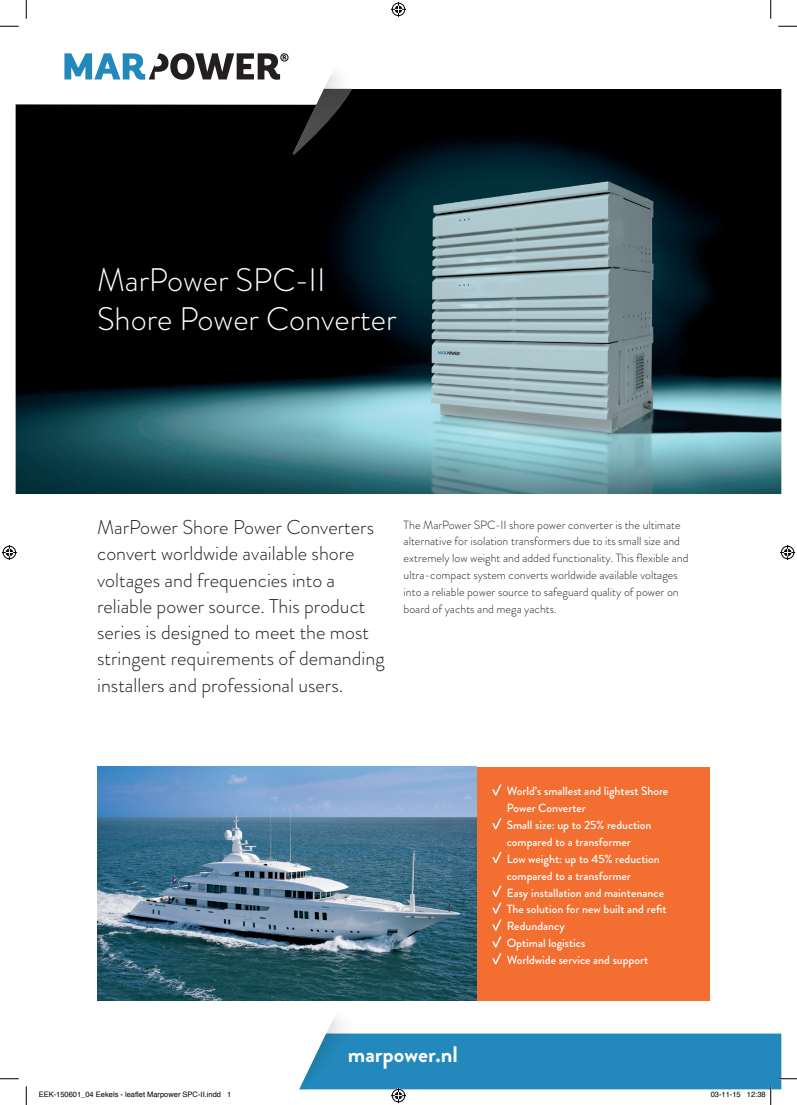
<style>
.page{position:relative;width:797px;height:1105px;background:#fff}
.page>*{position:absolute;margin:0;border:0;box-sizing:border-box;transform-origin:0 0}
.t1{font:300 32.5px/39px "Brandon Grotesque";color:#fff}
.t2{font:700 22.5px "Brandon Grotesque";color:#fff}
.t3{font:300 20px/26.2px "Brandon Grotesque";color:#231f20}
.t4{font:300 11.88px/16.9px "Brandon Grotesque";color:#231f20}
.t5{font:500 11.88px/16.9px "Brandon Grotesque";color:#fff}
.t6{font:7.5px "Helvetica";color:#000}
</style>
<div class="page">
<img style="left:16px;top:89px;width:765px;height:405px">
<img style="left:294px;top:105px;width:58px;height:50px">
<img style="left:293px;top:105px;width:56px;height:49px">
<img style="left:293px;top:105px;width:55px;height:48px">
<img style="left:294px;top:105px;width:53px;height:47px">
<img style="left:294px;top:105px;width:52px;height:45px">
<img style="left:295px;top:105px;width:49px;height:43px">
<img style="left:296px;top:105px;width:47px;height:42px">
<img style="left:296px;top:105px;width:46px;height:41px">
<img style="left:297px;top:105px;width:44px;height:39px">
<img style="left:298px;top:105px;width:41px;height:37px">
<img style="left:299px;top:105px;width:39px;height:36px">
<img style="left:299px;top:105px;width:38px;height:35px">
<img style="left:300px;top:105px;width:37px;height:34px">
<img style="left:300px;top:105px;width:36px;height:33px">
<img style="left:300px;top:105px;width:35px;height:32px">
<img style="left:301px;top:105px;width:34px;height:31px">
<img style="left:301px;top:105px;width:33px;height:30px">
<img style="left:302px;top:105px;width:32px;height:29px">
<img style="left:302px;top:105px;width:31px;height:28px">
<img style="left:303px;top:105px;width:29px;height:27px">
<img style="left:304px;top:105px;width:28px;height:26px">
<img style="left:304px;top:105px;width:27px;height:25px">
<img style="left:305px;top:127px;width:25px;height:2px">
<img style="left:305px;top:105px;width:25px;height:22px">
<img style="left:306px;top:105px;width:23px;height:21px">
<img style="left:307px;top:105px;width:21px;height:19px">
<img style="left:308px;top:105px;width:20px;height:17px">
<img style="left:309px;top:105px;width:18px;height:15px">
<img style="left:310px;top:105px;width:16px;height:13px">
<img style="left:311px;top:105px;width:15px;height:11px">
<img style="left:312px;top:105px;width:13px;height:8px">
<img style="left:314px;top:105px;width:10px;height:4px">
<svg style="left:16px;top:53px;width:339px;height:52px"></svg>
<div style="left:476px;top:767px;width:234px;height:233px;background:#f36e31"></div>
<svg style="left:492px;top:784px;width:9px;height:11px"></svg>
<svg style="left:492px;top:818px;width:9px;height:11px"></svg>
<svg style="left:492px;top:852px;width:9px;height:11px"></svg>
<svg style="left:492px;top:886px;width:9px;height:10px"></svg>
<svg style="left:492px;top:903px;width:9px;height:10px"></svg>
<svg style="left:492px;top:919px;width:9px;height:11px"></svg>
<svg style="left:492px;top:936px;width:9px;height:11px"></svg>
<svg style="left:492px;top:953px;width:9px;height:11px"></svg>
<img style="left:97px;top:767px;width:379px;height:233px">
<svg style="left:0;top:25px;width:19px;height:2px"></svg>
<svg style="left:778px;top:25px;width:19px;height:2px"></svg>
<svg style="left:0;top:1078px;width:19px;height:1px"></svg>
<svg style="left:25px;top:0;width:2px;height:19px"></svg>
<svg style="left:25px;top:1086px;width:2px;height:19px"></svg>
<svg style="left:770px;top:0;width:1px;height:19px"></svg>
<svg style="left:391px;top:2px;width:15px;height:15px"></svg>
<svg style="left:2px;top:545px;width:15px;height:15px"></svg>
<svg style="left:780px;top:545px;width:15px;height:15px"></svg>
<svg style="left:299px;top:1017px;width:498px;height:88px"></svg>
<h1 class="t1" style="left:97px;top:260px;width:301px">MarPower SPC-II<br>Shore Power Converter</h1>
<p class="t3" style="left:97px;top:514px;width:289px">MarPower Shore Power Converters convert worldwide available shore voltages and frequencies into a reliable power source. This product series is designed to meet the most stringent requirements of demanding installers and professional users.</p>
<p class="t4" style="left:403px;top:516px;width:286px">The MarPower SPC-II shore power converter is the ultimate alternative for isolation transformers due to its small size and extremely low weight and added functionality. This flexible and ultra-compact system converts worldwide available voltages into a reliable power source to safeguard quality of power on board of yachts and mega yachts.</p>
<p class="t5" style="left:507px;top:783px;width:163px">World’s smallest and lightest Shore<br>Power Converter<br>Small size: up to 25% reduction compared to a transformer<br>Low weight: up to 45% reduction compared to a transformer<br>Easy installation and maintenance<br>The solution for new built and refit<br>Redundancy<br>Optimal logistics<br>Worldwide service and support</p>
<h2 class="t2" style="left:348px;top:1039px;width:112px">marpower.nl</h2>
<p class="t6" style="left:39px;top:1089px;width:194px">EEK-150601_04 Eekels - leaflet Marpower SPC-II.indd 1</p>
<p class="t6" style="left:710px;top:1089px;width:57px">03-11-15 12:38</p>
</div>
